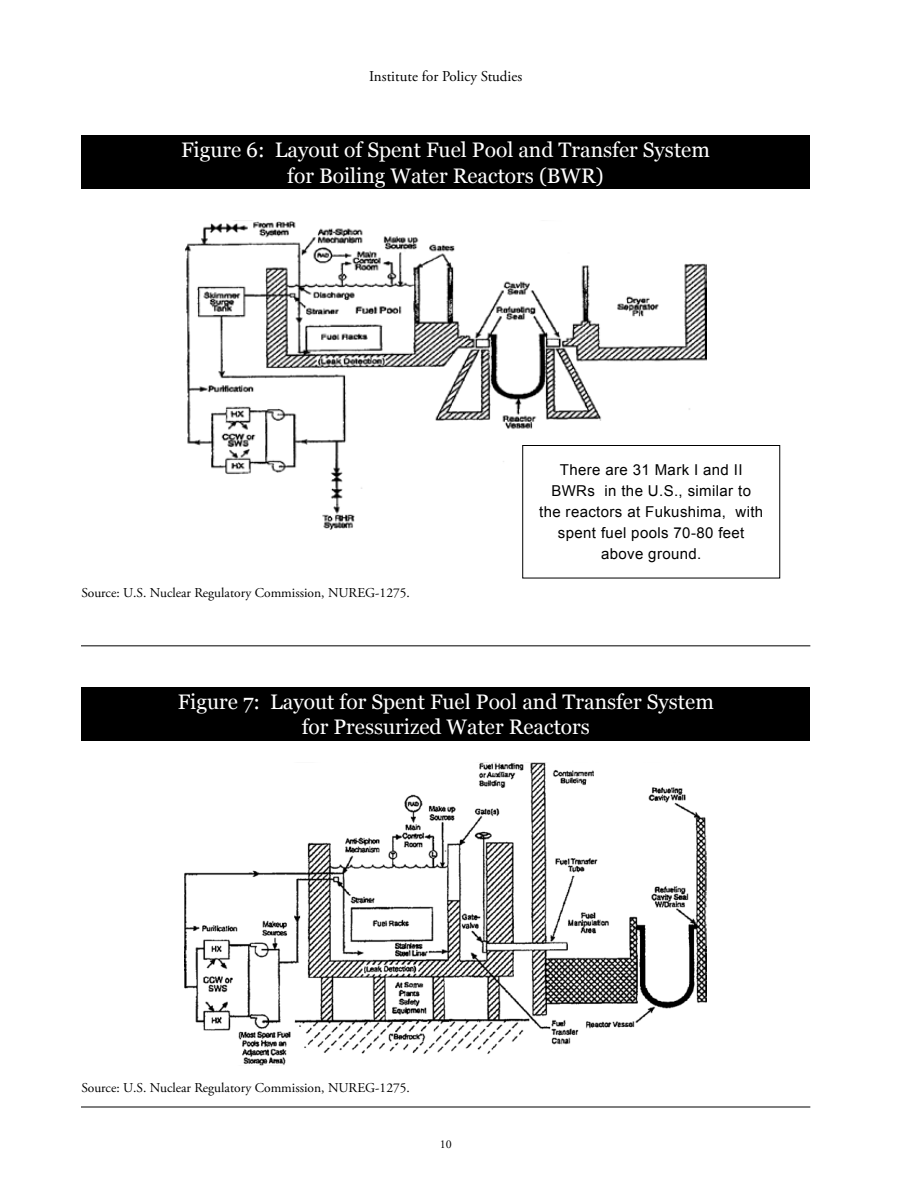
<style>
.page{position:relative;width:918px;height:1188px;background:#fff}
.page>*{position:absolute;margin:0;border:0;box-sizing:border-box;transform-origin:0 0}
.t1{font:21px/25.2px "Georgia";color:#fff;text-align:center}
.t2{font:15px/21px "Arial";letter-spacing:.025em;color:#000;text-align:center}
.t3{font:15px "Adobe Garamond Pro";color:#000}
.t4{font:13.5px "Adobe Garamond Pro";color:#000}
.t5{font:12px "Adobe Garamond Pro";color:#000}
</style>
<div class="page">
<img style="left:185px;top:220px;width:522px;height:309px">
<img style="left:184px;top:762px;width:523px;height:303px">
<div style="left:81px;top:135px;width:729px;height:54px;background:#000"></div>
<div style="left:81px;top:687px;width:729px;height:54px;background:#000"></div>
<div style="left:522px;top:445px;width:258px;height:133px;border:1px solid #000"></div>
<hr style="left:81px;top:645px;width:729px;height:1px;background:#000">
<hr style="left:81px;top:1107px;width:729px;height:1px;background:#000">
<p class="t3" style="left:369px;top:67px;width:155px">Institute for Policy Studies</p>
<p class="t1" style="left:181px;top:138px;width:530px">Figure 6: Layout of Spent Fuel Pool and Transfer System for Boiling Water Reactors (BWR)</p>
<p class="t4" style="left:81px;top:585px;width:330px">Source: U.S. Nuclear Regulatory Commission, NUREG-1275.</p>
<p class="t2" style="left:539px;top:460px;width:226px">There are 31 Mark I and II<br>BWRs in the U.S., similar to the reactors at Fukushima, with spent fuel pools 70-80 feet above ground.</p>
<p class="t1" style="left:178px;top:689px;width:538px">Figure 7: Layout for Spent Fuel Pool and Transfer System for Pressurized Water Reactors</p>
<p class="t4" style="left:81px;top:1080px;width:330px">Source: U.S. Nuclear Regulatory Commission, NUREG-1275.</p>
<p class="t5" style="left:440px;top:1136px;width:14px">10</p>
</div>
